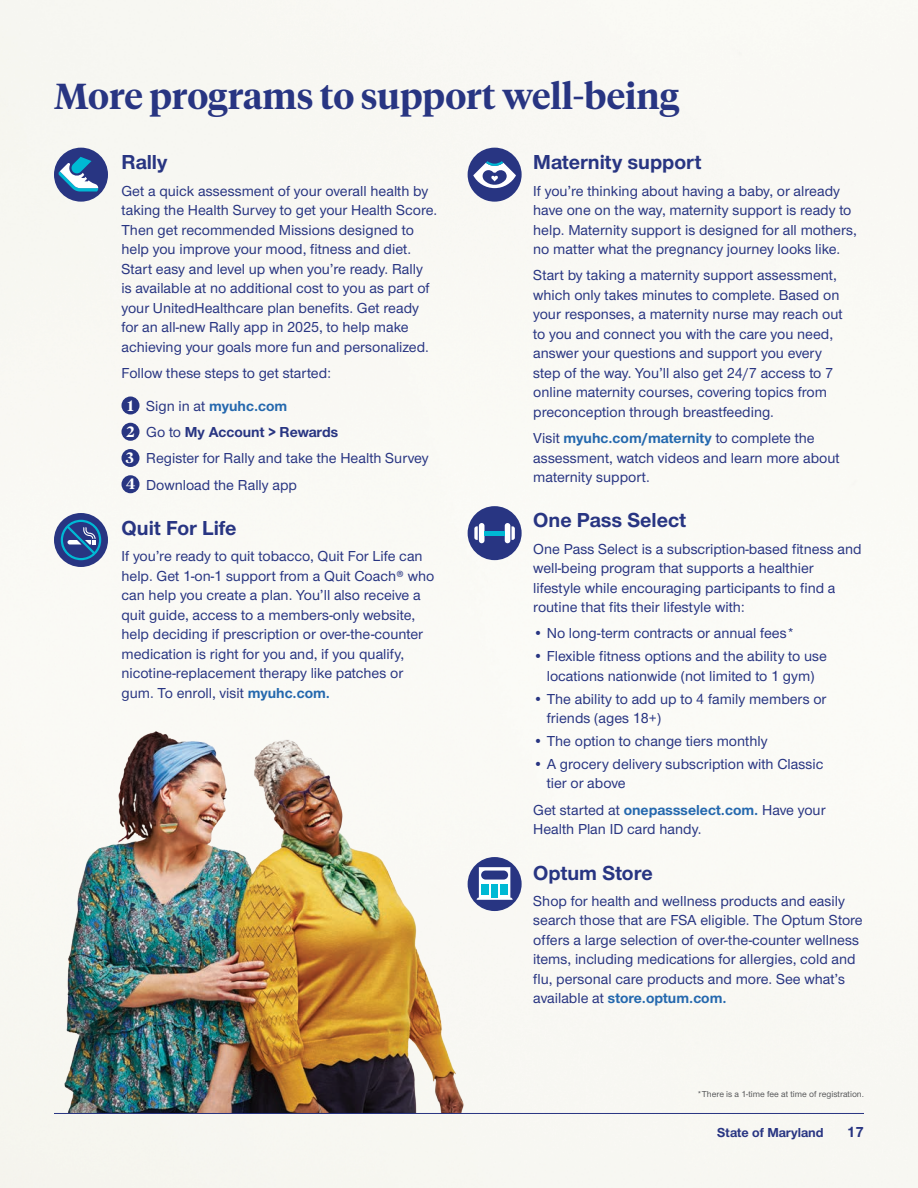
<style>
.page{position:relative;width:918px;height:1188px;background:#f9f8f4}
.page>*{position:absolute;margin:0;border:0;box-sizing:border-box;transform-origin:0 0}
.H3{font:600 36px "UHC Serif Headline";color:#283582}
.H5-Sans{font:700 21px "UHC Sans";color:#283582}
.Body{font:500 15px/19.5px "UHC Sans";color:#283582}
.Bullet____circle{font:500 15px "UHC Sans";color:#283582}
.Bullet____circle-2{font:700 15px "UHC Sans";color:#283582}
.Bullet____circle-3{font:700 15px "UHC Sans";color:#2468ae}
.t1{font:600 15px "UHC Serif Headline";color:#fff}
.t2{font:700 13.5px "UHC Sans";color:#283582}
.Footnotes{font:500 9px "UHC Sans";color:#57585a}
.s1{font-weight:500;color:#283582}
.s2{font-weight:500}
.s3{font-weight:700;color:#2468ae}
</style>
<div class="page">
<img style="left:34px;top:679px;width:479px;height:435px">
<div style="left:122px;top:397px;width:18px;height:18px;background:#283582;border-radius:50%"></div>
<div style="left:122px;top:423px;width:18px;height:18px;background:#283582;border-radius:50%"></div>
<div style="left:122px;top:449px;width:18px;height:18px;background:#283582;border-radius:50%"></div>
<div style="left:122px;top:475px;width:18px;height:18px;background:#283582;border-radius:50%"></div>
<div style="left:54px;top:148px;width:54px;height:54px;background:#283582;border-radius:50%"></div>
<svg style="left:58px;top:157px;width:40px;height:35px"></svg>
<svg style="left:468px;top:148px;width:54px;height:54px"></svg>
<div style="left:54px;top:513px;width:54px;height:54px;background:#283582;border-radius:50%"></div>
<svg style="left:61px;top:520px;width:40px;height:40px"></svg>
<div style="left:468px;top:506px;width:54px;height:54px;background:#283582;border-radius:50%"></div>
<div style="left:479px;top:523px;width:5px;height:20px;background:#fff;border-radius:3px"></div>
<div style="left:505px;top:523px;width:5px;height:20px;background:#fff;border-radius:3px"></div>
<svg style="left:474px;top:526px;width:4px;height:14px"></svg>
<svg style="left:512px;top:526px;width:3px;height:14px"></svg>
<hr style="left:484px;top:531px;width:21px;height:4px;background:#00b9d4">
<div style="left:468px;top:857px;width:54px;height:54px;background:#283582;border-radius:50%"></div>
<svg style="left:477px;top:867px;width:36px;height:33px"></svg>
<div style="left:491px;top:884px;width:7px;height:14px;background:#00b9d4"></div>
<div style="left:481px;top:884px;width:8px;height:10px;background:#00b9d4"></div>
<div style="left:500px;top:884px;width:8px;height:10px;background:#00b9d4"></div>
<hr style="left:54px;top:1113px;width:810px;height:1px;background:#283582">
<p class="H3" style="left:54px;top:72px;width:627px">More programs to support well-being</p>
<p class="H5-Sans" style="left:122px;top:148px;width:48px">Rally</p>
<p class="Body" style="left:122px;top:180px;width:317px">Get a quick assessment of your overall health by taking the Health Survey to get your Health Score.<br>Then get recommended Missions designed to help you improve your mood, fitness and diet.<br>Start easy and level up when you’re ready. Rally<br>is available at no additional cost to you as part of your UnitedHealthcare plan benefits. Get ready for an all-new Rally app in 2025, to help make achieving your goals more fun and personalized.</p>
<p class="Body" style="left:122px;top:362px;width:211px">Follow these steps to get started:</p>
<p class="t1" style="left:128px;top:395px;width:8px">1</p>
<p class="Bullet____circle-3" style="left:146px;top:396px;width:143px"><span class="s1">Sign in at</span> myuhc.com</p>
<p class="t1" style="left:127px;top:421px;width:10px">2</p>
<p class="Bullet____circle-2" style="left:146px;top:422px;width:194px"><span class="s2">Go to</span> My Account &gt; Rewards</p>
<p class="t1" style="left:126px;top:447px;width:9px">3</p>
<p class="Bullet____circle" style="left:146px;top:448px;width:284px">Register for Rally and take the Health Survey</p>
<p class="t1" style="left:126px;top:474px;width:11px">4</p>
<p class="Bullet____circle" style="left:146px;top:475px;width:152px">Download the Rally app</p>
<p class="H5-Sans" style="left:122px;top:514px;width:117px">Quit For Life</p>
<p class="Body" style="left:122px;top:546px;width:314px">If you’re ready to quit tobacco, Quit For Life can help. Get 1-on-1 support from a Quit Coach® who can help you create a plan. You’ll also receive a quit guide, access to a members-only website, help deciding if prescription or over-the-counter medication is right for you and, if you qualify, nicotine-replacement therapy like patches or gum. To enroll, visit <span class="s3">myuhc.com.</span></p>
<p class="H5-Sans" style="left:533px;top:148px;width:170px">Maternity support</p>
<p class="Body" style="left:533px;top:180px;width:325px">If you’re thinking about having a baby, or already have one on the way, maternity support is ready to help. Maternity support is designed for all mothers, no matter what the pregnancy journey looks like.</p>
<p class="Body" style="left:533px;top:265px;width:311px">Start by taking a maternity support assessment, which only takes minutes to complete. Based on your responses, a maternity nurse may reach out to you and connect you with the care you need, answer your questions and support you every step of the way. You’ll also get 24/7 access to 7 online maternity courses, covering topics from preconception through breastfeeding.</p>
<p class="Body" style="left:533px;top:428px;width:308px">Visit <span class="s3">myuhc.com/maternity</span> to complete the assessment, watch videos and learn more about maternity support.</p>
<p class="H5-Sans" style="left:533px;top:506px;width:155px">One Pass Select</p>
<p class="Body" style="left:533px;top:538px;width:330px">One Pass Select is a subscription-based fitness and well-being program that supports a healthier lifestyle while encouraging participants to find a routine that fits their lifestyle with:</p>
<p class="Body" style="left:533px;top:623px;width:263px">• No long-term contracts or annual fees*</p>
<p class="Body" style="left:533px;top:646px;width:295px;text-align:center">• Flexible fitness options and the ability to use locations nationwide (not limited to 1 gym)</p>
<p class="Body" style="left:547px;top:688px;width:281px;text-indent:-14px">• The ability to add up to 4 family members or friends (ages 18+)</p>
<p class="Body" style="left:533px;top:731px;width:236px">• The option to change tiers monthly</p>
<p class="Body" style="left:547px;top:754px;width:278px;text-indent:-14px">• A grocery delivery subscription with Classic tier or above</p>
<p class="Body" style="left:533px;top:799px;width:294px">Get started at <span class="s3">onepassselect.com.</span> Have your<br>Health Plan ID card handy.</p>
<p class="H5-Sans" style="left:533px;top:859px;width:121px">Optum Store</p>
<p class="Body" style="left:533px;top:891px;width:331px">Shop for health and wellness products and easily search those that are FSA eligible. The Optum Store offers a large selection of over-the-counter wellness items, including medications for allergies, cold and flu, personal care products and more. See what’s available at <span class="s3">store.optum.com.</span></p>
<p class="Footnotes" style="left:697px;top:1088px;width:168px">*There is a 1-time fee at time of registration.</p>
<p class="t2" style="left:717px;top:1123px;width:108px">State of Maryland</p>
<p class="Bullet____circle-2" style="left:847px;top:1122px;width:19px">17</p>
</div>
